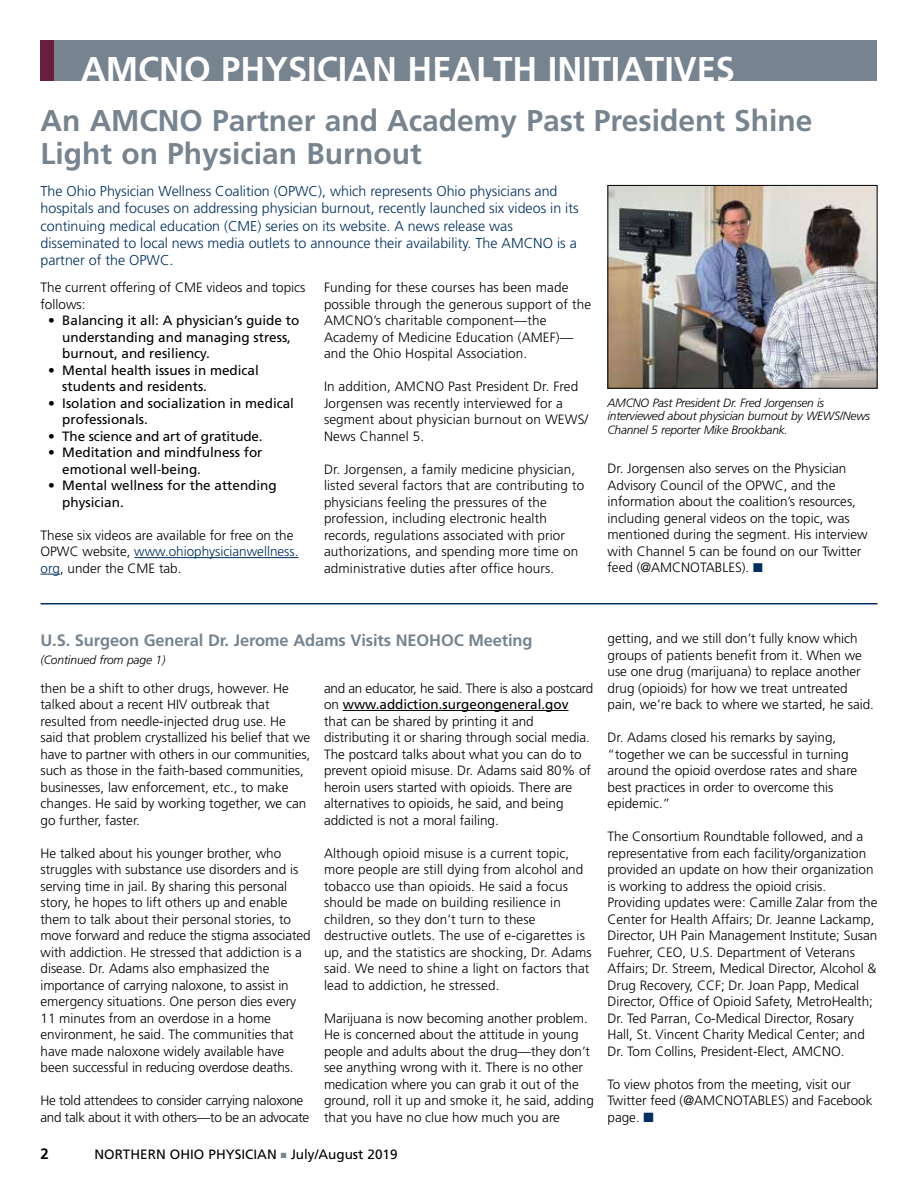
<style>
.page{position:relative;width:918px;height:1188px;background:#fff}
.page>*{position:absolute;margin:0;border:0;box-sizing:border-box;transform-origin:0 0}
.t1{font:700 34.35px "Frutiger";color:#fff}
.t2{font:700 30px/33px "Frutiger";color:#77848f}
.t3{font:700 16.5px "Frutiger";letter-spacing:-.01em;color:#77848f}
.t4{font:700 15px "Frutiger";color:#000}
.t5{font:300 14.25px/17.2px "Frutiger";color:#002f60}
.t6{font:300 13.5px/16.5px "Frutiger";color:#000}
.t7{font:13.5px/16.5px "Frutiger";color:#000}
.t8{font:300 13.5px/16.5px "Frutiger";letter-spacing:-.02em;color:#000}
.t9{font:italic 300 12px/13.5px "Frutiger";letter-spacing:-.02em;color:#000}
.s1{color:#002f60}
.s2{font-weight:400}
.s3{color:#77848f}
</style>
<div class="page">
<div style="left:40px;top:40px;width:838px;height:41px;background:#77848f"></div>
<div style="left:40px;top:40px;width:14px;height:41px;background:#6b1d3c"></div>
<hr style="left:134px;top:557px;width:165px;height:1px;background:#002f60">
<svg style="left:40px;top:574px;width:20px;height:1px"></svg>
<hr style="left:40px;top:603px;width:838px;height:1px;background:#002f60">
<img style="left:610px;top:187px;width:266px;height:200px">
<div style="left:608px;top:185px;width:270px;height:204px;border:1px solid #000"></div>
<hr style="left:343px;top:710px;width:226px;height:1px;background:#000">
<h1 class="t1" style="left:81px;top:49px;width:656px">AMCNO PHYSICIAN HEALTH INITIATIVES</h1>
<h2 class="t2" style="left:40px;top:104px;width:774px">An AMCNO Partner and Academy Past President Shine<br>Light on Physician Burnout</h2>
<p class="t5" style="left:40px;top:183px;width:540px">The Ohio Physician Wellness Coalition (OPWC), which represents Ohio physicians and hospitals and focuses on addressing physician burnout, recently launched six videos in its continuing medical education (CME) series on its website. A news release was disseminated to local news media outlets to announce their availability. The AMCNO is a partner of the OPWC.</p>
<p class="t6" style="left:40px;top:279px;width:267px">The current offering of CME videos and topics follows:</p>
<p class="t7" style="left:62px;top:312px;width:239px;text-indent:-14px">• Balancing it all: A physician’s guide to understanding and managing stress, burnout, and resiliency.</p>
<p class="t7" style="left:62px;top:362px;width:198px;text-indent:-14px">• Mental health issues in medical students and residents.</p>
<p class="t7" style="left:62px;top:395px;width:233px;text-indent:-14px">• Isolation and socialization in medical professionals.</p>
<p class="t7" style="left:48px;top:428px;width:216px">• The science and art of gratitude.</p>
<p class="t7" style="left:62px;top:444px;width:202px;text-indent:-14px">• Meditation and mindfulness for emotional well-being.</p>
<p class="t7" style="left:62px;top:477px;width:216px;text-indent:-14px">• Mental wellness for the attending physician.</p>
<p class="t6" style="left:40px;top:527px;width:260px">These six videos are available for free on the<br>OPWC website, <span class="s1">www.ohiophysicianwellness. org</span>, under the CME tab.</p>
<p class="t6" style="left:324px;top:279px;width:269px">Funding for these courses has been made possible through the generous support of the AMCNO’s charitable component—the Academy of Medicine Education (AMEF)— and the Ohio Hospital Association.</p>
<p class="t6" style="left:324px;top:378px;width:266px">In addition, AMCNO Past President Dr. Fred Jorgensen was recently interviewed for a segment about physician burnout on WEWS/ News Channel 5.</p>
<p class="t6" style="left:324px;top:461px;width:262px">Dr. Jorgensen, a family medicine physician, listed several factors that are contributing to physicians feeling the pressures of the profession, including electronic health records, regulations associated with prior authorizations, and spending more time on administrative duties after office hours.</p>
<p class="t6" style="left:608px;top:460px;width:262px">Dr. Jorgensen also serves on the Physician Advisory Council of the OPWC, and the information about the coalition’s resources, including general videos on the topic, was mentioned during the segment. His interview with Channel 5 can be found on our Twitter feed (@AMCNOTABLES). <span class="s1">■</span></p>
<p class="t9" style="left:608px;top:396px;width:264px">AMCNO Past President Dr. Fred Jorgensen is interviewed about physician burnout by WEWS/News<br>Channel 5 reporter Mike Brookbank.</p>
<p class="t3" style="left:40px;top:630px;width:494px">U.S. Surgeon General Dr. Jerome Adams Visits NEOHOC Meeting</p>
<p class="t9" style="left:40px;top:653px;width:126px">(Continued from page 1)</p>
<p class="t6" style="left:40px;top:680px;width:271px">then be a shift to other drugs, however. He talked about a recent HIV outbreak that resulted from needle-injected drug use. He said that problem crystallized his belief that we have to partner with others in our communities, such as those in the faith-based communities, businesses, law enforcement, etc., to make changes. He said by working together, we can go further, faster.</p>
<p class="t6" style="left:40px;top:845px;width:272px">He talked about his younger brother, who struggles with substance use disorders and is serving time in jail. By sharing this personal story, he hopes to lift others up and enable them to talk about their personal stories, to move forward and reduce the stigma associated with addiction. He stressed that addiction is a disease. Dr. Adams also emphasized the importance of carrying naloxone, to assist in emergency situations. One person dies every 11 minutes from an overdose in a home environment, he said. The communities that have made naloxone widely available have been successful in reducing overdose deaths.</p>
<p class="t8" style="left:40px;top:1092px;width:270px">He told attendees to consider carrying naloxone and talk about it with others—to be an advocate</p>
<p class="t6" style="left:324px;top:680px;width:271px">and an educator, he said. There is also a postcard on <span class="s2">www.addiction.surgeongeneral.gov </span>that can be shared by printing it and distributing it or sharing through social media.<br>The postcard talks about what you can do to prevent opioid misuse. Dr. Adams said 80% of heroin users started with opioids. There are alternatives to opioids, he said, and being addicted is not a moral failing.</p>
<p class="t6" style="left:324px;top:845px;width:269px">Although opioid misuse is a current topic, more people are still dying from alcohol and tobacco use than opioids. He said a focus should be made on building resilience in children, so they don’t turn to these destructive outlets. The use of e-cigarettes is up, and the statistics are shocking, Dr. Adams said. We need to shine a light on factors that lead to addiction, he stressed.</p>
<p class="t6" style="left:324px;top:1010px;width:272px">Marijuana is now becoming another problem.<br>He is concerned about the attitude in young people and adults about the drug—they don’t see anything wrong with it. There is no other medication where you can grab it out of the ground, roll it up and smoke it, he said, adding that you have no clue how much you are</p>
<p class="t4" style="left:40px;top:1145px;width:10px">2</p>
<p class="t7" style="left:94px;top:1146px;width:305px">NORTHERN OHIO PHYSICIAN <span class="s3">■</span> July/August 2019</p>
<p class="t6" style="left:608px;top:630px;width:268px">getting, and we still don’t fully know which groups of patients benefit from it. When we use one drug (marijuana) to replace another drug (opioids) for how we treat untreated pain, we’re back to where we started, he said.</p>
<p class="t6" style="left:608px;top:729px;width:251px">Dr. Adams closed his remarks by saying, “together we can be successful in turning around the opioid overdose rates and share best practices in order to overcome this epidemic.”</p>
<p class="t6" style="left:608px;top:828px;width:271px">The Consortium Roundtable followed, and a representative from each facility/organization provided an update on how their organization is working to address the opioid crisis.<br>Providing updates were: Camille Zalar from the Center for Health Affairs; Dr. Jeanne Lackamp, Director, UH Pain Management Institute; Susan Fuehrer, CEO, U.S. Department of Veterans Affairs; Dr. Streem, Medical Director, Alcohol &amp; Drug Recovery, CCF; Dr. Joan Papp, Medical Director, Office of Opioid Safety, MetroHealth; Dr. Ted Parran, Co-Medical Director, Rosary Hall, St. Vincent Charity Medical Center; and Dr. Tom Collins, President-Elect, AMCNO.</p>
<p class="t6" style="left:608px;top:1076px;width:267px">To view photos from the meeting, visit our<br>Twitter feed (@AMCNOTABLES) and Facebook page. <span class="s1">■</span></p>
</div>
